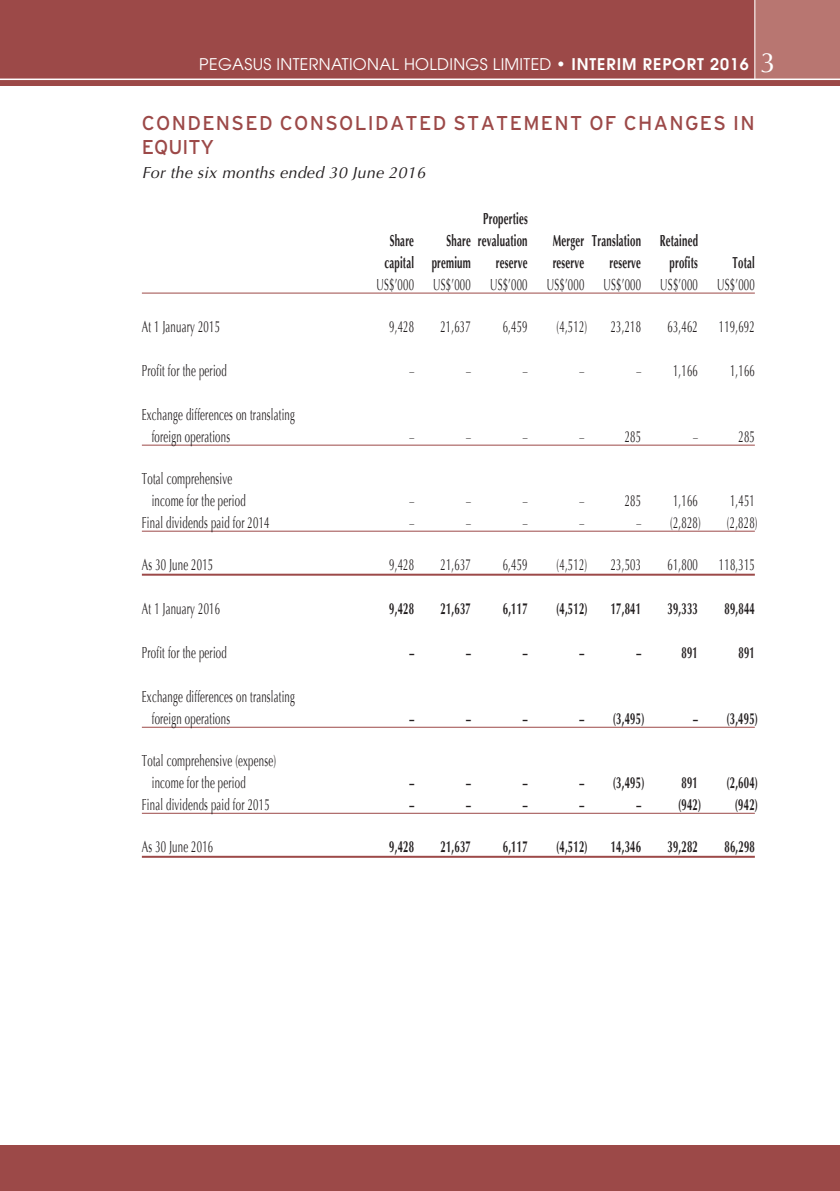
<style>
.page{position:relative;width:840px;height:1191px;background:#fff}
.page>*{position:absolute;margin:0;border:0;box-sizing:border-box;transform-origin:0 0}
.t1{font:20px/24px "Interstate";letter-spacing:.065em;color:#9c4948}
.t2{font:16px/22px "Optima";letter-spacing:.02em;color:#231f20;scale:.6 1}
.t3{font:700 16px "Optima";letter-spacing:.02em;color:#231f20;scale:.6 1}
.t4{font:16px "Avant Garde";letter-spacing:.02em;color:#fff}
.t5{font:italic 16px "Optima";letter-spacing:.02em;color:#231f20}
.s1{font-weight:600}
.s2{font-family:"Optima";font-size:28px}
</style>
<div class="page">
<div style="left:0;top:0;width:839px;height:85px;background:#9c4948"></div>
<div style="left:0;top:1145px;width:839px;height:46px;background:#9c4948"></div>
<div style="left:754px;top:0;width:85px;height:79px;background:#b87671"></div>
<hr style="left:754px;top:0;width:1px;height:79px;background:#fff">
<hr style="left:0;top:79px;width:839px;height:1px;background:#fff">
<hr style="left:142px;top:292px;width:612px;height:1px;background:#9c4948">
<hr style="left:142px;top:444px;width:612px;height:1px;background:#9c4948">
<hr style="left:142px;top:530px;width:612px;height:1px;background:#9c4948">
<hr style="left:142px;top:573px;width:612px;height:2px;background:#9c4948">
<hr style="left:142px;top:726px;width:612px;height:1px;background:#9c4948">
<hr style="left:142px;top:812px;width:612px;height:1px;background:#9c4948">
<hr style="left:142px;top:855px;width:612px;height:2px;background:#9c4948">
<p class="t4" style="left:199px;top:55px;width:578px">PEGASUS INTERNATIONAL HOLDINGS LIMITED • <span class="s1">INTERIM REPORT 2016</span> <span class="s2">3</span></p>
<p class="t1" style="left:142px;top:111px;width:614px">CONDENSED CONSOLIDATED STATEMENT OF CHANGES IN<br>EQUITY</p>
<p class="t5" style="left:142px;top:164px;width:285px">For the six months ended 30 June 2016</p>
<p class="t3" style="left:483px;top:210px;width:76px">Properties</p>
<p class="t3" style="left:389px;top:232px;width:42px">Share</p>
<p class="t3" style="left:446px;top:232px;width:136px">Share revaluation</p>
<p class="t3" style="left:552px;top:232px;width:243px">Merger Translation Retained</p>
<p class="t3" style="left:384px;top:254px;width:145px">capital premium</p>
<p class="t3" style="left:495px;top:254px;width:54px">reserve</p>
<p class="t3" style="left:552px;top:254px;width:54px">reserve</p>
<p class="t3" style="left:609px;top:254px;width:54px">reserve</p>
<p class="t3" style="left:669px;top:254px;width:49px">profits</p>
<p class="t3" style="left:732px;top:254px;width:38px">Total</p>
<p class="t2" style="left:376px;top:274px;width:631px">US$’000 US$’000 US$’000 US$’000 US$’000 US$’000 US$’000</p>
<p class="t2" style="left:142px;top:315px;width:132px">At 1 January 2015</p>
<p class="t2" style="left:389px;top:315px;width:43px">9,428</p>
<p class="t2" style="left:440px;top:315px;width:52px">21,637</p>
<p class="t2" style="left:502px;top:315px;width:43px">6,459</p>
<p class="t2" style="left:556px;top:315px;width:53px">(4,512)</p>
<p class="t2" style="left:610px;top:315px;width:52px">23,218</p>
<p class="t2" style="left:667px;top:315px;width:52px">63,462</p>
<p class="t2" style="left:718px;top:315px;width:61px">119,692</p>
<p class="t2" style="left:142px;top:359px;width:143px">Profit for the period</p>
<p class="t2" style="left:409px;top:359px;width:9px">–</p>
<p class="t2" style="left:466px;top:359px;width:9px">–</p>
<p class="t2" style="left:522px;top:359px;width:9px">–</p>
<p class="t2" style="left:579px;top:359px;width:9px">–</p>
<p class="t2" style="left:636px;top:359px;width:104px">– 1,166</p>
<p class="t2" style="left:729px;top:359px;width:43px">1,166</p>
<p class="t2" style="left:152px;top:403px;width:240px;text-indent:-10px">Exchange differences on translating foreign operations</p>
<p class="t2" style="left:409px;top:425px;width:9px">–</p>
<p class="t2" style="left:466px;top:425px;width:9px">–</p>
<p class="t2" style="left:522px;top:425px;width:9px">–</p>
<p class="t2" style="left:579px;top:425px;width:10px">–</p>
<p class="t2" style="left:624px;top:425px;width:29px">285</p>
<p class="t2" style="left:692px;top:425px;width:9px">–</p>
<p class="t2" style="left:738px;top:425px;width:29px">285</p>
<p class="t2" style="left:152px;top:467px;width:158px;text-indent:-10px">Total comprehensive income for the period</p>
<p class="t2" style="left:409px;top:489px;width:9px">–</p>
<p class="t2" style="left:466px;top:489px;width:9px">–</p>
<p class="t2" style="left:522px;top:489px;width:9px">–</p>
<p class="t2" style="left:579px;top:489px;width:10px">–</p>
<p class="t2" style="left:624px;top:489px;width:29px">285</p>
<p class="t2" style="left:672px;top:489px;width:43px">1,166</p>
<p class="t2" style="left:729px;top:489px;width:43px">1,451</p>
<p class="t2" style="left:142px;top:511px;width:214px">Final dividends paid for 2014</p>
<p class="t2" style="left:409px;top:511px;width:9px">–</p>
<p class="t2" style="left:466px;top:511px;width:9px">–</p>
<p class="t2" style="left:522px;top:511px;width:9px">–</p>
<p class="t2" style="left:579px;top:511px;width:10px">–</p>
<p class="t2" style="left:636px;top:511px;width:109px">– (2,828)</p>
<p class="t2" style="left:726px;top:511px;width:53px">(2,828)</p>
<p class="t2" style="left:142px;top:553px;width:120px">As 30 June 2015</p>
<p class="t2" style="left:389px;top:553px;width:43px">9,428</p>
<p class="t2" style="left:440px;top:553px;width:52px">21,637</p>
<p class="t2" style="left:502px;top:553px;width:43px">6,459</p>
<p class="t2" style="left:556px;top:553px;width:53px">(4,512)</p>
<p class="t2" style="left:610px;top:553px;width:52px">23,503</p>
<p class="t2" style="left:667px;top:553px;width:52px">61,800</p>
<p class="t2" style="left:718px;top:553px;width:61px">118,315</p>
<p class="t2" style="left:142px;top:597px;width:132px">At 1 January 2016</p>
<p class="t3" style="left:389px;top:599px;width:43px">9,428</p>
<p class="t3" style="left:440px;top:599px;width:52px">21,637</p>
<p class="t3" style="left:502px;top:599px;width:43px">6,117</p>
<p class="t3" style="left:556px;top:599px;width:54px">(4,512)</p>
<p class="t3" style="left:610px;top:599px;width:52px">17,841</p>
<p class="t3" style="left:667px;top:599px;width:52px">39,333</p>
<p class="t3" style="left:724px;top:599px;width:52px">89,844</p>
<p class="t2" style="left:142px;top:641px;width:143px">Profit for the period</p>
<p class="t3" style="left:409px;top:643px;width:9px">–</p>
<p class="t3" style="left:466px;top:643px;width:9px">–</p>
<p class="t3" style="left:522px;top:643px;width:9px">–</p>
<p class="t3" style="left:579px;top:643px;width:10px">–</p>
<p class="t3" style="left:636px;top:643px;width:10px">–</p>
<p class="t3" style="left:681px;top:643px;width:29px">891</p>
<p class="t3" style="left:738px;top:643px;width:29px">891</p>
<p class="t2" style="left:152px;top:685px;width:240px;text-indent:-10px">Exchange differences on translating foreign operations</p>
<p class="t3" style="left:409px;top:709px;width:9px">–</p>
<p class="t3" style="left:466px;top:709px;width:9px">–</p>
<p class="t3" style="left:522px;top:709px;width:9px">–</p>
<p class="t3" style="left:579px;top:709px;width:110px">– (3,495)</p>
<p class="t3" style="left:692px;top:709px;width:110px">– (3,495)</p>
<p class="t2" style="left:152px;top:749px;width:208px;text-indent:-10px">Total comprehensive (expense) income for the period</p>
<p class="t3" style="left:409px;top:773px;width:9px">–</p>
<p class="t3" style="left:466px;top:773px;width:9px">–</p>
<p class="t3" style="left:522px;top:773px;width:9px">–</p>
<p class="t3" style="left:579px;top:773px;width:110px">– (3,495)</p>
<p class="t3" style="left:681px;top:773px;width:29px">891</p>
<p class="t3" style="left:726px;top:773px;width:54px">(2,604)</p>
<p class="t2" style="left:142px;top:793px;width:214px">Final dividends paid for 2015</p>
<p class="t3" style="left:409px;top:795px;width:9px">–</p>
<p class="t3" style="left:466px;top:795px;width:9px">–</p>
<p class="t3" style="left:522px;top:795px;width:9px">–</p>
<p class="t3" style="left:579px;top:795px;width:9px">–</p>
<p class="t3" style="left:636px;top:795px;width:110px">– (942)</p>
<p class="t3" style="left:734px;top:795px;width:40px">(942)</p>
<p class="t2" style="left:142px;top:835px;width:120px">As 30 June 2016</p>
<p class="t3" style="left:389px;top:837px;width:43px">9,428</p>
<p class="t3" style="left:440px;top:837px;width:52px">21,637</p>
<p class="t3" style="left:502px;top:837px;width:43px">6,117</p>
<p class="t3" style="left:556px;top:837px;width:54px">(4,512)</p>
<p class="t3" style="left:610px;top:837px;width:52px">14,346</p>
<p class="t3" style="left:667px;top:837px;width:52px">39,282</p>
<p class="t3" style="left:724px;top:837px;width:52px">86,298</p>
</div>
